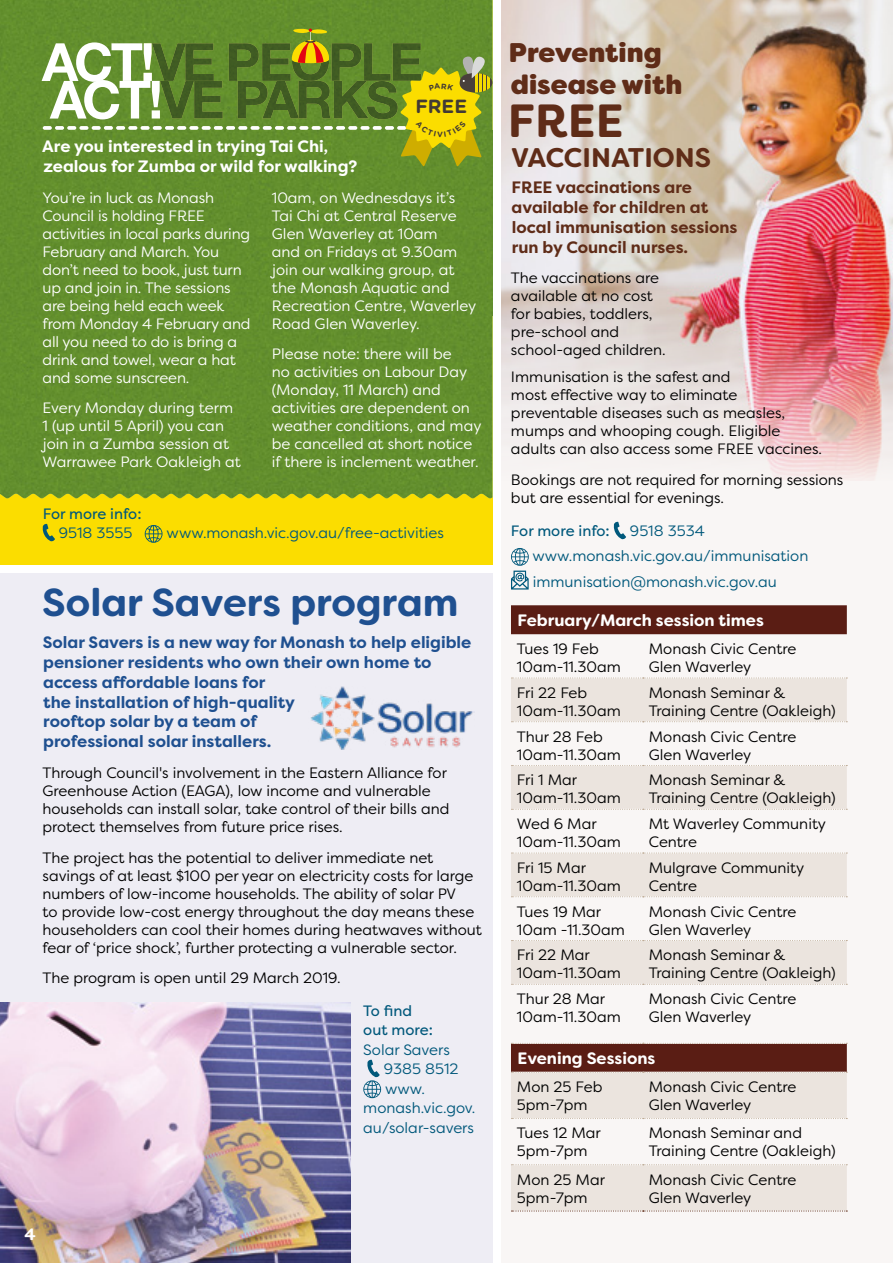
<style>
.page{position:relative;width:893px;height:1263px;background:#fff}
.page>*{position:absolute;margin:0;border:0;box-sizing:border-box;transform-origin:0 0}
.t1{font:700 46.5px "Filson Soft";color:#5f2c18}
.t2{font:700 39px "Filson Soft";color:#1f5090}
.t3{font:800 27px/31.5px "Filson Soft";color:#5f2c18}
.t4{font:700 27px "Filson Soft";color:#5f2c18}
.t5{font:700 19.05px "Gotham Rounded";color:#423a35}
.t6{font:700 16.5px/19.8px "Filson Pro";color:#1f5090}
.t7{font:700 16.5px/19.8px "Filson Pro";color:#5f2c18}
.t8{font:700 16.5px/19.8px "Filson Pro";color:#fff}
.t9{font:700 16.5px "Filson Soft";color:#fff}
.t10{font:15px/18px "Filson Pro";color:#000}
.t11{font:15px/18px "Filson Pro";color:#fff}
.t12{font:15px/25.2px "Filson Pro";color:#00587b}
.t13{font:15px/19.5px "Filson Pro";color:#00587b}
</style>
<div class="page">
<div style="left:501px;top:0;width:392px;height:1263px;background:#f9f6f5"></div>
<img style="left:501px;top:0;width:392px;height:479px">
<div style="left:0;top:573px;width:492px;height:690px;background:#eeedf4"></div>
<img style="left:0;top:1002px;width:351px;height:261px">
<div style="left:0;top:114px;width:492px;height:450px;background:#fbdd00"></div>
<svg style="left:363px;top:1059px;width:18px;height:39px"></svg>
<div style="left:0;top:0;width:492px;height:498px;background:#638f2d"></div>
<svg style="left:42px;top:524px;width:13px;height:18px"></svg>
<svg style="left:145px;top:525px;width:18px;height:18px"></svg>
<svg style="left:613px;top:521px;width:13px;height:19px"></svg>
<svg style="left:511px;top:548px;width:18px;height:41px"></svg>
<div style="left:511px;top:605px;width:336px;height:30px;background:#5a1d14"></div>
<svg style="left:511px;top:678px;width:336px;height:532px;fill:#ebe4de"></svg>
<svg style="left:511px;top:1210px;width:336px;height:1px"></svg>
<svg style="left:511px;top:677px;width:336px;height:1px"></svg>
<svg style="left:511px;top:721px;width:336px;height:1px"></svg>
<svg style="left:511px;top:765px;width:336px;height:1px"></svg>
<svg style="left:511px;top:809px;width:336px;height:1px"></svg>
<svg style="left:511px;top:852px;width:336px;height:1px"></svg>
<svg style="left:511px;top:896px;width:336px;height:1px"></svg>
<svg style="left:511px;top:940px;width:336px;height:1px"></svg>
<svg style="left:511px;top:984px;width:336px;height:1px"></svg>
<svg style="left:511px;top:1043px;width:336px;height:1px"></svg>
<svg style="left:511px;top:1072px;width:336px;height:1px"></svg>
<svg style="left:511px;top:1118px;width:336px;height:1px"></svg>
<svg style="left:511px;top:1164px;width:336px;height:1px"></svg>
<img style="left:310px;top:687px;width:163px;height:63px">
<svg style="left:42px;top:28px;width:450px;height:139px;background:#7a9839"></svg>
<p class="t5" style="left:415px;top:92px;width:53px">FREE</p>
<p class="t8" style="left:42px;top:137px;width:317px">Are you interested in trying Tai Chi, zealous for Zumba or wild for walking?</p>
<p class="t11" style="left:43px;top:188px;width:210px">You’re in luck as Monash<br>Council is holding FREE activities in local parks during<br>February and March. You don’t need to book, just turn up and join in. The sessions are being held each week from Monday 4 February and all you need to do is bring a drink and towel, wear a hat and some sunscreen.</p>
<p class="t11" style="left:43px;top:399px;width:200px">Every Monday during term<br>1 (up until 5 April) you can join in a Zumba session at<br>Warrawee Park Oakleigh at</p>
<p class="t11" style="left:272px;top:188px;width:206px">10am, on Wednesdays it’s<br>Tai Chi at Central Reserve<br>Glen Waverley at 10am<br>and on Fridays at 9.30am join our walking group, at the Monash Aquatic and<br>Recreation Centre, Waverley<br>Road Glen Waverley.</p>
<p class="t11" style="left:272px;top:345px;width:211px">Please note: there will be<br>no activities on Labour Day (Monday, 11 March) and activities are dependent on weather conditions, and may be cancelled at short notice if there is inclement weather.</p>
<p class="t13" style="left:43px;top:504px;width:100px">For more info:</p>
<p class="t12" style="left:59px;top:520px;width:75px">9518 3555</p>
<p class="t12" style="left:167px;top:520px;width:279px">www.monash.vic.gov.au/free-activities</p>
<h2 class="t2" style="left:42px;top:577px;width:418px">Solar Savers program</h2>
<p class="t6" style="left:43px;top:633px;width:430px">Solar Savers is a new way for Monash to help eligible pensioner residents who own their own home to access affordable loans for<br>the installation of high-quality<br>rooftop solar by a team of<br>professional solar installers.</p>
<p class="t10" style="left:43px;top:763px;width:408px">Through Council's involvement in the Eastern Alliance for Greenhouse Action (EAGA), low income and vulnerable households can install solar, take control of their bills and protect themselves from future price rises.</p>
<p class="t10" style="left:43px;top:848px;width:441px">The project has the potential to deliver immediate net savings of at least $100 per year on electricity costs for large numbers of low-income households. The ability of solar PV<br>to provide low-cost energy throughout the day means these householders can cool their homes during heatwaves without fear of ‘price shock’, further protecting a vulnerable sector.</p>
<p class="t10" style="left:43px;top:969px;width:300px">The program is open until 29 March 2019.</p>
<p class="t13" style="left:363px;top:1000px;width:71px">To find out more:</p>
<p class="t12" style="left:363px;top:1036px;width:88px">Solar Savers</p>
<p class="t12" style="left:384px;top:1056px;width:76px">9385 8512</p>
<p class="t12" style="left:385px;top:1075px;width:41px">www.</p>
<p class="t12" style="left:363px;top:1095px;width:114px">monash.vic.gov.</p>
<p class="t12" style="left:363px;top:1114px;width:112px">au/solar-savers</p>
<p class="t9" style="left:24px;top:1224px;width:13px">4</p>
<h3 class="t3" style="left:509px;top:37px;width:175px">Preventing disease with</h3>
<h1 class="t1" style="left:508px;top:91px;width:117px">FREE</h1>
<h3 class="t4" style="left:511px;top:140px;width:201px">VACCINATIONS</h3>
<p class="t7" style="left:511px;top:178px;width:228px">FREE vaccinations are available for children at local immunisation sessions run by Council nurses.</p>
<p class="t10" style="left:511px;top:269px;width:156px">The vaccinations are available at no cost for babies, toddlers, pre-school and school-aged children.</p>
<p class="t10" style="left:511px;top:368px;width:313px">Immunisation is the safest and<br>most effective way to eliminate preventable diseases such as measles, mumps and whooping cough. Eligible adults can also access some FREE vaccines.</p>
<p class="t10" style="left:511px;top:470px;width:334px">Bookings are not required for morning sessions but are essential for evenings.</p>
<p class="t13" style="left:511px;top:521px;width:100px">For more info:</p>
<p class="t12" style="left:532px;top:518px;width:277px;text-indent:97px">9518 3534 www.monash.vic.gov.au/immunisation immunisation@monash.vic.gov.au</p>
<p class="t9" style="left:517px;top:609px;width:248px">February/March session times</p>
<p class="t10" style="left:517px;top:639px;width:105px">Tues 19 Feb<br>10am-11.30am</p>
<p class="t10" style="left:649px;top:639px;width:149px">Monash Civic Centre<br>Glen Waverley</p>
<p class="t10" style="left:517px;top:683px;width:105px">Fri 22 Feb<br>10am-11.30am</p>
<p class="t10" style="left:649px;top:683px;width:188px">Monash Seminar &amp;<br>Training Centre (Oakleigh)</p>
<p class="t10" style="left:517px;top:727px;width:105px">Thur 28 Feb<br>10am-11.30am</p>
<p class="t10" style="left:649px;top:727px;width:149px">Monash Civic Centre<br>Glen Waverley</p>
<p class="t10" style="left:517px;top:771px;width:105px">Fri 1 Mar<br>10am-11.30am</p>
<p class="t10" style="left:649px;top:771px;width:188px">Monash Seminar &amp;<br>Training Centre (Oakleigh)</p>
<p class="t10" style="left:517px;top:814px;width:105px">Wed 6 Mar<br>10am-11.30am</p>
<p class="t10" style="left:649px;top:814px;width:179px">Mt Waverley Community<br>Centre</p>
<p class="t10" style="left:517px;top:858px;width:105px">Fri 15 Mar<br>10am-11.30am</p>
<p class="t10" style="left:649px;top:858px;width:157px">Mulgrave Community<br>Centre</p>
<p class="t10" style="left:517px;top:902px;width:109px">Tues 19 Mar<br>10am -11.30am</p>
<p class="t10" style="left:649px;top:902px;width:149px">Monash Civic Centre<br>Glen Waverley</p>
<p class="t10" style="left:517px;top:946px;width:105px">Fri 22 Mar<br>10am-11.30am</p>
<p class="t10" style="left:649px;top:946px;width:188px">Monash Seminar &amp;<br>Training Centre (Oakleigh)</p>
<p class="t10" style="left:517px;top:989px;width:105px">Thur 28 Mar<br>10am-11.30am</p>
<p class="t10" style="left:649px;top:989px;width:149px">Monash Civic Centre<br>Glen Waverley</p>
<p class="t9" style="left:517px;top:1047px;width:139px">Evening Sessions</p>
<p class="t10" style="left:517px;top:1077px;width:87px">Mon 25 Feb<br>5pm-7pm</p>
<p class="t10" style="left:649px;top:1077px;width:149px">Monash Civic Centre<br>Glen Waverley</p>
<p class="t10" style="left:517px;top:1123px;width:85px">Tues 12 Mar<br>5pm-7pm</p>
<p class="t10" style="left:649px;top:1123px;width:188px">Monash Seminar and<br>Training Centre (Oakleigh)</p>
<p class="t10" style="left:517px;top:1170px;width:90px">Mon 25 Mar<br>5pm-7pm</p>
<p class="t10" style="left:649px;top:1170px;width:149px">Monash Civic Centre<br>Glen Waverley</p>
</div>
